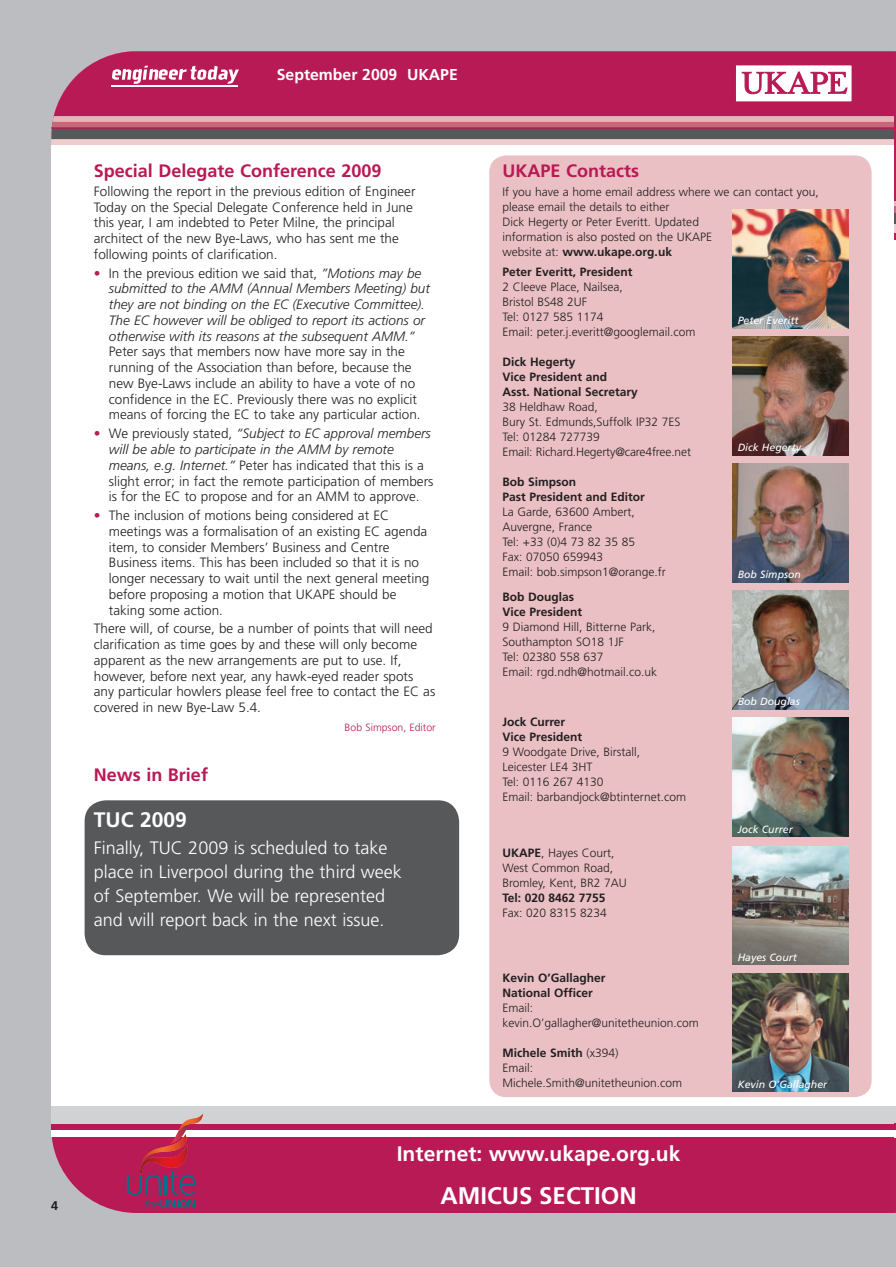
<style>
.page{position:relative;width:896px;height:1267px;background:#fff}
.page>*{position:absolute;margin:0;border:0;box-sizing:border-box;transform-origin:0 0}
.t1{font:700 24px "Frutiger";color:#fff}
.t2{font:700 21px "Frutiger";color:#fff}
.t3{font:300 18px/24px "Frutiger";color:#fff}
.t4{font:700 18px "Frutiger";color:#b71a54}
.t5{font:700 15.75px "Frutiger";color:#fff}
.t6{font:300 13.5px/15.8px "Frutiger";color:#231f20}
.t7{font:italic 300 13.5px/15.8px "Frutiger";color:#231f20}
.t8{font:700 12.6px "Frutiger";color:#231f20}
.t9{font:300 12px/15px "Frutiger";color:#231f20}
.t10{font:700 12px/15px "Frutiger";color:#231f20}
.t11{font:italic 10.5px "Frutiger";color:#fff}
.t12{font:300 10.5px "Frutiger";color:#b71a54}
.s1{font-style:normal;color:#b71a54}
.s2{font-style:normal}
.s3{color:#b71a54}
.s4{font-style:italic}
.s5{font-weight:700}
</style>
<div class="page">
<div style="left:0;top:0;width:893px;height:1266px;background:#bcbdc0"></div>
<div style="left:51px;top:1136px;width:842px;height:76px;background:#b71a54"></div>
<svg style="left:51px;top:139px;width:842px;height:6px;background:#ebcacc"></svg>
<div style="left:51px;top:126px;width:842px;height:13px;background:#57585a"></div>
<div style="left:52px;top:122px;width:841px;height:5px;background:#cb667a"></div>
<svg style="left:52px;top:115px;width:841px;height:7px;background:#e4b0b6"></svg>
<div style="left:54px;top:51px;width:839px;height:65px;background:#b71a54"></div>
<div style="left:51px;top:145px;width:842px;height:964px;background:#fff"></div>
<div style="left:51px;top:1130px;width:842px;height:6px;background:#fff"></div>
<div style="left:51px;top:1123px;width:842px;height:7px;background:#b71a54"></div>
<hr style="left:51px;top:127px;width:842px;height:2px;background:#b71a54">
<div style="left:735px;top:65px;width:116px;height:37px;background:#fff"></div>
<svg style="left:741px;top:72px;width:106px;height:22px"></svg>
<div style="left:51px;top:1106px;width:842px;height:17px;background:#d1d2d4"></div>
<div style="left:489px;top:155px;width:382px;height:942px;background:#eac0c4;border-radius:17px"></div>
<img style="left:732px;top:464px;width:116px;height:118px">
<img style="left:732px;top:591px;width:116px;height:118px">
<img style="left:732px;top:337px;width:116px;height:118px">
<img style="left:732px;top:210px;width:116px;height:118px">
<img style="left:732px;top:717px;width:116px;height:119px">
<img style="left:732px;top:846px;width:116px;height:118px">
<img style="left:732px;top:973px;width:116px;height:118px">
<svg style="left:112px;top:66px;width:127px;height:18px;background:#d16d92"></svg>
<hr style="left:112px;top:85px;width:126px;height:1px;background:#fff">
<svg style="left:127px;top:1123px;width:76px;height:84px;background:#ae3661"></svg>
<img style="left:177px;top:1114px;width:26px;height:19px">
<hr style="left:893px;top:0;width:2px;height:1266px;background:#bcbdc0">
<hr style="left:893px;top:240px;width:2px;height:897px;background:#fff">
<svg style="left:893px;top:51px;width:2px;height:189px"></svg>
<svg style="left:893px;top:1106px;width:2px;height:106px"></svg>
<div style="left:85px;top:800px;width:374px;height:155px;background:#57585a;border-radius:21px"></div>
<p class="t8" style="left:51px;top:1198px;width:9px">4</p>
<p class="t5" style="left:277px;top:65px;width:182px">September 2009 UKAPE</p>
<h3 class="t4" style="left:94px;top:160px;width:289px">Special Delegate Conference 2009</h3>
<p class="t6" style="left:94px;top:183px;width:323px">Following the report in the previous edition of Engineer Today on the Special Delegate Conference held in June this year, I am indebted to Peter Milne, the principal architect of the new Bye-Laws, who has sent me the following points of clarification.</p>
<p class="t7" style="left:109px;top:265px;width:322px;text-indent:-15px"><span class="s1">•</span> <span class="s2">In the previous edition we said that,</span> ”Motions may be submitted to the AMM (Annual Members Meeting) but they are not binding on the EC (Executive Committee).<br>The EC however will be obliged to report its actions or otherwise with its reasons at the subsequent AMM.”</p>
<p class="t6" style="left:109px;top:344px;width:313px">Peter says that members now have more say in the running of the Association than before, because the new Bye-Laws include an ability to have a vote of no confidence in the EC. Previously there was no explicit means of forcing the EC to take any particular action.</p>
<p class="t6" style="left:109px;top:425px;width:326px;text-indent:-15px"><span class="s3">•</span> We previously stated, <span class="s4">“Subject to EC approval members will be able to participate in the AMM by remote means, e.g. Internet.”</span> Peter has indicated that this is a slight error; in fact the remote participation of members is for the EC to propose and for an AMM to approve.</p>
<p class="t6" style="left:109px;top:507px;width:322px;text-indent:-15px"><span class="s3">•</span> The inclusion of motions being considered at EC meetings was a formalisation of an existing EC agenda item, to consider Members’ Business and Centre Business items. This has been included so that it is no longer necessary to wait until the next general meeting before proposing a motion that UKAPE should be taking some action.</p>
<p class="t6" style="left:94px;top:620px;width:343px">There will, of course, be a number of points that will need clarification as time goes by and these will only become apparent as the new arrangements are put to use. If, however, before next year, any hawk-eyed reader spots any particular howlers please feel free to contact the EC as covered in new Bye-Law 5.4.</p>
<p class="t12" style="left:344px;top:721px;width:93px">Bob Simpson, Editor</p>
<h3 class="t4" style="left:94px;top:763px;width:116px">News in Brief</h3>
<h2 class="t2" style="left:94px;top:807px;width:94px">TUC 2009</h2>
<h3 class="t3" style="left:94px;top:835px;width:309px">Finally, TUC 2009 is scheduled to take place in Liverpool during the third week of September. We will be represented and will report back in the next issue.</h3>
<h3 class="t4" style="left:502px;top:160px;width:138px">UKAPE Contacts</h3>
<p class="t9" style="left:502px;top:184px;width:317px">If you have a home email address where we can contact you, please email the details to either<br>Dick Hegerty or Peter Everitt. Updated<br>information is also posted on the UKAPE<br>website at: <span class="s5">www.ukape.org.uk</span></p>
<p class="t10" style="left:502px;top:264px;width:131px">Peter Everitt, President</p>
<p class="t9" style="left:502px;top:279px;width:194px">2 Cleeve Place, Nailsea,<br>Bristol BS48 2UF<br>Tel: 0127 585 1174<br>Email: peter.j.everitt@googlemail.com</p>
<p class="t10" style="left:502px;top:354px;width:137px">Dick Hegerty<br>Vice President and<br>Asst. National Secretary</p>
<p class="t9" style="left:502px;top:399px;width:190px">38 Heldhaw Road,<br>Bury St. Edmunds,Suffolk IP32 7ES<br>Tel: 01284 727739<br>Email: Richard.Hegerty@care4free.net</p>
<p class="t10" style="left:502px;top:474px;width:144px">Bob Simpson<br>Past President and Editor</p>
<p class="t9" style="left:502px;top:504px;width:165px">La Garde, 63600 Ambert,<br>Auvergne, France<br>Tel: +33 (0)4 73 82 35 85<br>Fax: 07050 659943<br>Email: bob.simpson1@orange.fr</p>
<p class="t10" style="left:502px;top:589px;width:81px">Bob Douglas<br>Vice President</p>
<p class="t9" style="left:502px;top:619px;width:156px">9 Diamond Hill, Bitterne Park,<br>Southampton SO18 1JF<br>Tel: 02380 558 637<br>Email: rgd.ndh@hotmail.co.uk</p>
<p class="t10" style="left:502px;top:714px;width:81px">Jock Currer<br>Vice President</p>
<p class="t9" style="left:502px;top:744px;width:185px">9 Woodgate Drive, Birstall,<br>Leicester LE4 3HT<br>Tel: 0116 267 4130<br>Email: barbandjock@btinternet.com</p>
<p class="t11" style="left:737px;top:314px;width:62px">Peter Everitt</p>
<p class="t11" style="left:737px;top:441px;width:65px">Dick Hegerty</p>
<p class="t11" style="left:737px;top:568px;width:65px">Bob Simpson</p>
<p class="t11" style="left:737px;top:695px;width:64px">Bob Douglas</p>
<p class="t9" style="left:502px;top:845px;width:126px"><span class="s5">UKAPE</span>, Hayes Court,<br>West Common Road,<br>Bromley, Kent, BR2 7AU</p>
<p class="t10" style="left:502px;top:890px;width:105px">Tel: 020 8462 7755</p>
<p class="t9" style="left:502px;top:905px;width:106px">Fax: 020 8315 8234</p>
<p class="t10" style="left:502px;top:970px;width:105px">Kevin O’Gallagher<br>National Officer</p>
<p class="t9" style="left:502px;top:1000px;width:198px">Email: kevin.O’gallagher@unitetheunion.com</p>
<p class="t9" style="left:502px;top:1045px;width:181px"><span class="s5">Michele Smith</span> (x394)<br>Email:<br>Michele.Smith@unitetheunion.com</p>
<p class="t11" style="left:737px;top:823px;width:57px">Jock Currer</p>
<p class="t11" style="left:737px;top:950px;width:61px">Hayes Court</p>
<p class="t11" style="left:737px;top:1078px;width:91px">Kevin O’Gallagher</p>
<h2 class="t2" style="left:396px;top:1141px;width:285px">Internet: www.ukape.org.uk</h2>
<h1 class="t1" style="left:440px;top:1181px;width:198px">AMICUS SECTION</h1>
</div>
